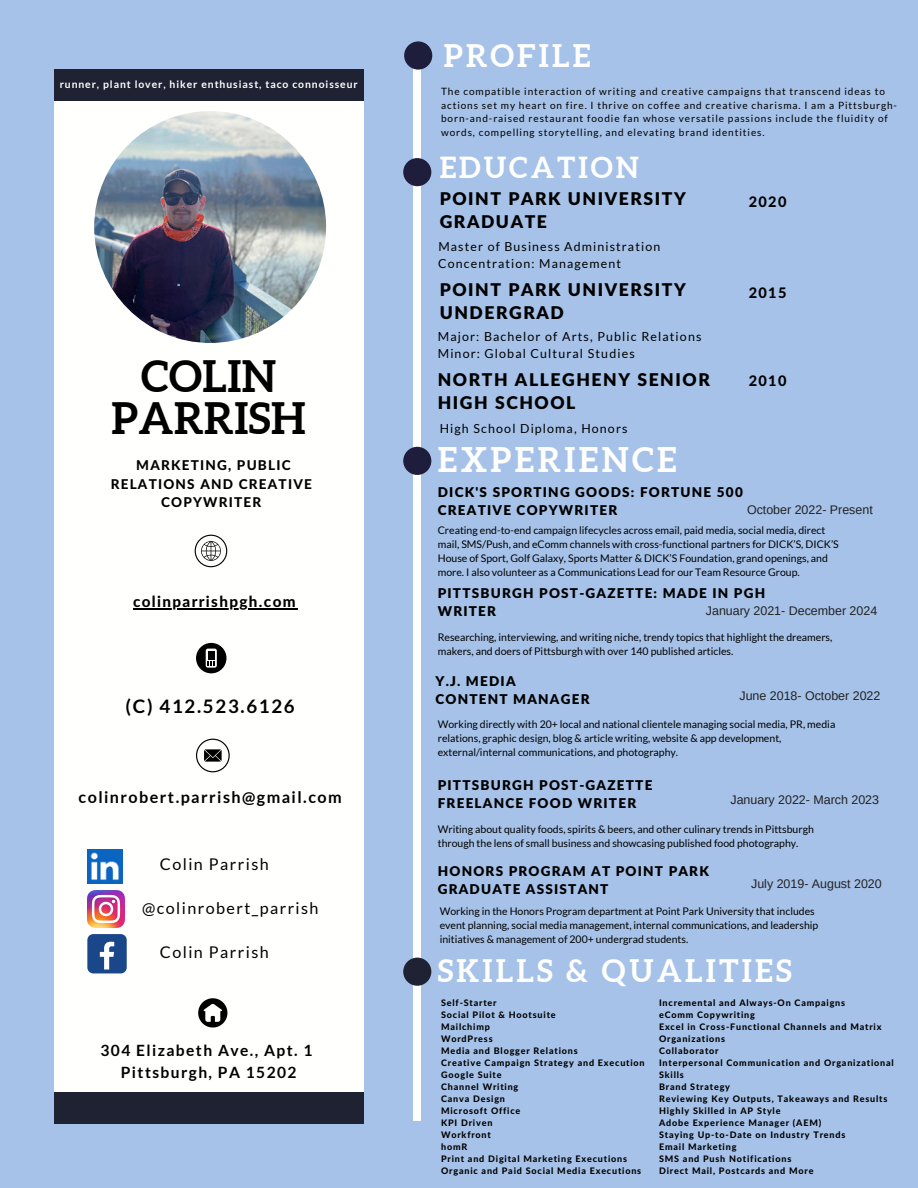
<style>
.page{position:relative;width:918px;height:1188px;background:#a6c2e8}
.page>*{position:absolute;margin:0;border:0;box-sizing:border-box;transform-origin:0 0}
.t1{font:700 43.35px/42.6px "Aleo";letter-spacing:.01em;color:#000;text-align:center}
.t2{font:700 34.05px "Aleo";letter-spacing:.1em;color:#fffffe}
.t3{font:700 31.2px "Aleo";letter-spacing:.1em;color:#fffffe}
.t4{font:700 31.05px "Aleo";letter-spacing:.1em;color:#fffffe}
.t5{font:700 29.1px "Aleo";letter-spacing:.1em;color:#fffffe}
.t6{font:700 18.75px "Lato";letter-spacing:.09em;color:#000}
.t7{font:900 17.55px/23.7px "Lato Latin";letter-spacing:.09em;color:#000}
.t8{font:16.2px "Lato";letter-spacing:.09em;color:#000}
.t9{font:700 16.2px "Lato";letter-spacing:.09em;color:#000}
.t10{font:700 15.6px/21.3px "Lato";letter-spacing:.09em;color:#000;text-align:center}
.t11{font:800 15.3px "Lato Latin";letter-spacing:.09em;color:#000}
.t12{font:800 14.55px "Lato Latin";letter-spacing:.09em;color:#000}
.t13{font:900 13.5px "Lato Latin";letter-spacing:.09em;color:#000}
.t14{font:800 13.5px/18.9px "Lato Latin";letter-spacing:.09em;color:#000;text-align:center}
.t15{font:12.45px "Arimo";color:#222}
.t16{font:12.45px "Lato";letter-spacing:.09em;color:#000}
.t17{font:12.3px "Lato";letter-spacing:.09em;color:#000}
.t18{font:10.5px/14px "Lato";color:#000}
.t19{font:700 10.35px "Lato";letter-spacing:.09em;color:#fff}
.t20{font:10.05px/13.8px "Lato";letter-spacing:.09em;color:#000}
.t21{font:800 9px/12px "Lato Latin";letter-spacing:.09em;color:#000}
</style>
<div class="page">
<div style="left:54px;top:82px;width:309px;height:1030px;background:#fffffe"></div>
<div style="left:54px;top:1092px;width:309px;height:32px;background:#1e2233"></div>
<div style="left:54px;top:70px;width:309px;height:31px;background:#1e2233"></div>
<div style="left:414px;top:56px;width:7px;height:1065px;background:#fff"></div>
<div style="left:404px;top:41px;width:28px;height:29px;background:#1f1d3c;border-radius:50%"></div>
<div style="left:403px;top:158px;width:28px;height:28px;background:#1f1d3c;border-radius:50%"></div>
<div style="left:403px;top:447px;width:28px;height:28px;background:#1f1d3c;border-radius:50%"></div>
<div style="left:403px;top:958px;width:28px;height:28px;background:#1e2233;border-radius:50%"></div>
<img style="left:94px;top:111px;width:232px;height:232px;border-radius:50%">
<svg style="left:196px;top:643px;width:30px;height:30px"></svg>
<img style="left:87px;top:849px;width:35px;height:35px">
<img style="left:87px;top:891px;width:37px;height:37px">
<div style="left:87px;top:934px;width:40px;height:39px;background:#1a4789;border-radius:6px"></div>
<svg style="left:100px;top:942px;width:14px;height:27px"></svg>
<svg style="left:196px;top:739px;width:34px;height:33px"></svg>
<svg style="left:198px;top:998px;width:29px;height:30px"></svg>
<svg style="left:195px;top:535px;width:32px;height:32px"></svg>
<hr style="left:133px;top:608px;width:164px;height:1px;background:#000">
<p class="t19" style="left:60px;top:78px;width:300px">runner, plant lover, hiker enthusiast, taco connoisseur</p>
<p class="t1" style="left:112px;top:354px;width:196px">COLIN<br>PARRISH</p>
<p class="t14" style="left:111px;top:456px;width:203px">MARKETING, PUBLIC<br>RELATIONS AND CREATIVE<br>COPYWRITER</p>
<p class="t11" style="left:133px;top:595px;width:164px">colinparrishpgh.com</p>
<p class="t6" style="left:126px;top:695px;width:171px">(C) 412.523.6126</p>
<p class="t9" style="left:79px;top:787px;width:265px">colinrobert.parrish@gmail.com</p>
<p class="t8" style="left:160px;top:854px;width:110px">Colin Parrish</p>
<p class="t8" style="left:142px;top:898px;width:178px">@colinrobert_parrish</p>
<h1 class="t8" style="left:160px;top:942px;width:110px">Colin Parrish</h1>
<h2 class="t10" style="left:101px;top:1040px;width:213px">304 Elizabeth Ave., Apt. 1<br>Pittsburgh, PA 15202</h2>
<h5 class="t3" style="left:444px;top:38px;width:148px">PROFILE</h5>
<p class="t20" style="left:441px;top:84px;width:458px">The compatible interaction of writing and creative campaigns that transcend ideas to actions set my heart on fire. I thrive on coffee and creative charisma. I am a Pittsburgh&shy;born-and-raised restaurant foodie fan whose versatile passions include the fluidity of words, compelling storytelling, and elevating brand identities.</p>
<h4 class="t5" style="left:440px;top:151px;width:201px">EDUCATION</h4>
<p class="t7" style="left:440px;top:187px;width:248px">POINT PARK UNIVERSITY<br>GRADUATE</p>
<p class="t12" style="left:749px;top:195px;width:39px">2020</p>
<p class="t17" style="left:438px;top:239px;width:223px">Master of Business Administration</p>
<p class="t17" style="left:438px;top:256px;width:184px">Concentration: Management</p>
<p class="t7" style="left:440px;top:279px;width:248px">POINT PARK UNIVERSITY<br>UNDERGRAD</p>
<h5 class="t12" style="left:749px;top:286px;width:39px">2015</h5>
<h6 class="t16" style="left:438px;top:329px;width:265px">Major: Bachelor of Arts, Public Relations</h6>
<h6 class="t16" style="left:438px;top:345px;width:199px">Minor: Global Cultural Studies</h6>
<h6 class="t7" style="left:438px;top:368px;width:274px">NORTH ALLEGHENY SENIOR<br>HIGH SCHOOL</h6>
<p class="t12" style="left:749px;top:374px;width:39px">2010</p>
<p class="t16" style="left:440px;top:421px;width:189px">High School Diploma, Honors</p>
<p class="t2" style="left:438px;top:440px;width:241px">EXPERIENCE</p>
<p class="t13" style="left:438px;top:486px;width:307px">DICK'S SPORTING GOODS: FORTUNE 500</p>
<p class="t13" style="left:438px;top:504px;width:181px">CREATIVE COPYWRITER</p>
<p class="t15" style="left:747px;top:503px;width:127px">October 2022- Present</p>
<p class="t18" style="left:438px;top:523px;width:403px">Creating end-to-end campaign lifecycles across email, paid media, social media, direct mail, SMS/Push, and eComm channels with cross-functional partners for DICK’S, DICK’S House of Sport, Golf Galaxy, Sports Matter &amp; DICK’S Foundation, grand openings, and more. I also volunteer as a Communications Lead for our Team Resource Group.</p>
<p class="t13" style="left:438px;top:587px;width:329px">PITTSBURGH POST-GAZETTE: MADE IN PGH</p>
<p class="t13" style="left:438px;top:605px;width:60px">WRITER</p>
<p class="t15" style="left:706px;top:604px;width:173px">January 2021- December 2024</p>
<p class="t18" style="left:438px;top:630px;width:396px">Researching, interviewing, and writing niche, trendy topics that highlight the dreamers, makers, and doers of Pittsburgh with over 140 published articles.</p>
<p class="t13" style="left:435px;top:676px;width:82px">Y.J. MEDIA</p>
<p class="t13" style="left:435px;top:694px;width:156px">CONTENT MANAGER</p>
<p class="t15" style="left:739px;top:689px;width:142px">June 2018- October 2022</p>
<p class="t18" style="left:438px;top:717px;width:399px">Working directly with 20+ local and national clientele managing social media, PR, media relations, graphic design, blog &amp; article writing, website &amp; app development, external/internal communications, and photography.</p>
<p class="t13" style="left:438px;top:779px;width:216px">PITTSBURGH POST-GAZETTE</p>
<p class="t13" style="left:438px;top:797px;width:200px">FREELANCE FOOD WRITER</p>
<p class="t18" style="left:438px;top:822px;width:378px">Writing about quality foods, spirits &amp; beers, and other culinary trends in Pittsburgh through the lens of small business and showcasing published food photography.</p>
<p class="t15" style="left:731px;top:793px;width:150px">January 2022- March 2023</p>
<p class="t13" style="left:438px;top:865px;width:273px">HONORS PROGRAM AT POINT PARK</p>
<h5 class="t13" style="left:438px;top:883px;width:172px">GRADUATE ASSISTANT</h5>
<p class="t18" style="left:440px;top:904px;width:380px">Working in the Honors Program department at Point Park University that includes event planning, social media management, internal communications, and leadership initiatives &amp; management of 200+ undergrad students.</p>
<p class="t4" style="left:438px;top:953px;width:355px">SKILLS &amp; QUALITIES</p>
<p class="t21" style="left:441px;top:997px;width:57px">Self-Starter</p>
<p class="t21" style="left:441px;top:1009px;width:116px">Social Pilot &amp; Hootsuite</p>
<h2 class="t21" style="left:441px;top:1021px;width:50px">Mailchimp</h2>
<p class="t21" style="left:441px;top:1033px;width:53px">WordPress</p>
<h3 class="t21" style="left:441px;top:1045px;width:138px">Media and Blogger Relations</h3>
<h4 class="t21" style="left:441px;top:1057px;width:205px">Creative Campaign Strategy and Execution</h4>
<h5 class="t21" style="left:441px;top:1069px;width:62px">Google Suite</h5>
<p class="t21" style="left:441px;top:1081px;width:79px">Channel Writing</p>
<p class="t21" style="left:441px;top:1093px;width:65px">Canva Design</p>
<h4 class="t21" style="left:441px;top:1105px;width:81px">Microsoft Office</h4>
<h5 class="t21" style="left:441px;top:1117px;width:53px">KPI Driven</h5>
<p class="t21" style="left:441px;top:1129px;width:51px">Workfront</p>
<p class="t21" style="left:441px;top:1141px;width:28px">homR</p>
<h4 class="t21" style="left:441px;top:1153px;width:188px">Print and Digital Marketing Executions</h4>
<h5 class="t21" style="left:441px;top:1165px;width:202px">Organic and Paid Social Media Executions</h5>
<p class="t15" style="left:751px;top:876px;width:132px">July 2019- August 2020</p>
<p class="t21" style="left:659px;top:997px;width:188px">Incremental and Always-On Campaigns</p>
<p class="t21" style="left:659px;top:1009px;width:97px">eComm Copywriting</p>
<p class="t21" style="left:659px;top:1021px;width:224px">Excel in Cross-Functional Channels and Matrix<br>Organizations</p>
<p class="t21" style="left:659px;top:1045px;width:61px">Collaborator</p>
<h2 class="t21" style="left:659px;top:1057px;width:236px">Interpersonal Communication and Organizational<br>Skills</h2>
<p class="t21" style="left:659px;top:1081px;width:73px">Brand Strategy</p>
<p class="t21" style="left:659px;top:1093px;width:230px">Reviewing Key Outputs, Takeaways and Results</p>
<p class="t21" style="left:659px;top:1105px;width:123px">Highly Skilled in AP Style</p>
<p class="t21" style="left:659px;top:1117px;width:164px">Adobe Experience Manager (AEM)</p>
<p class="t21" style="left:659px;top:1129px;width:188px">Staying Up-to-Date on Industry Trends</p>
<p class="t21" style="left:659px;top:1141px;width:79px">Email Marketing</p>
<p class="t21" style="left:659px;top:1153px;width:134px">SMS and Push Notifications</p>
<p class="t21" style="left:659px;top:1165px;width:156px">Direct Mail, Postcards and More</p>
</div>
